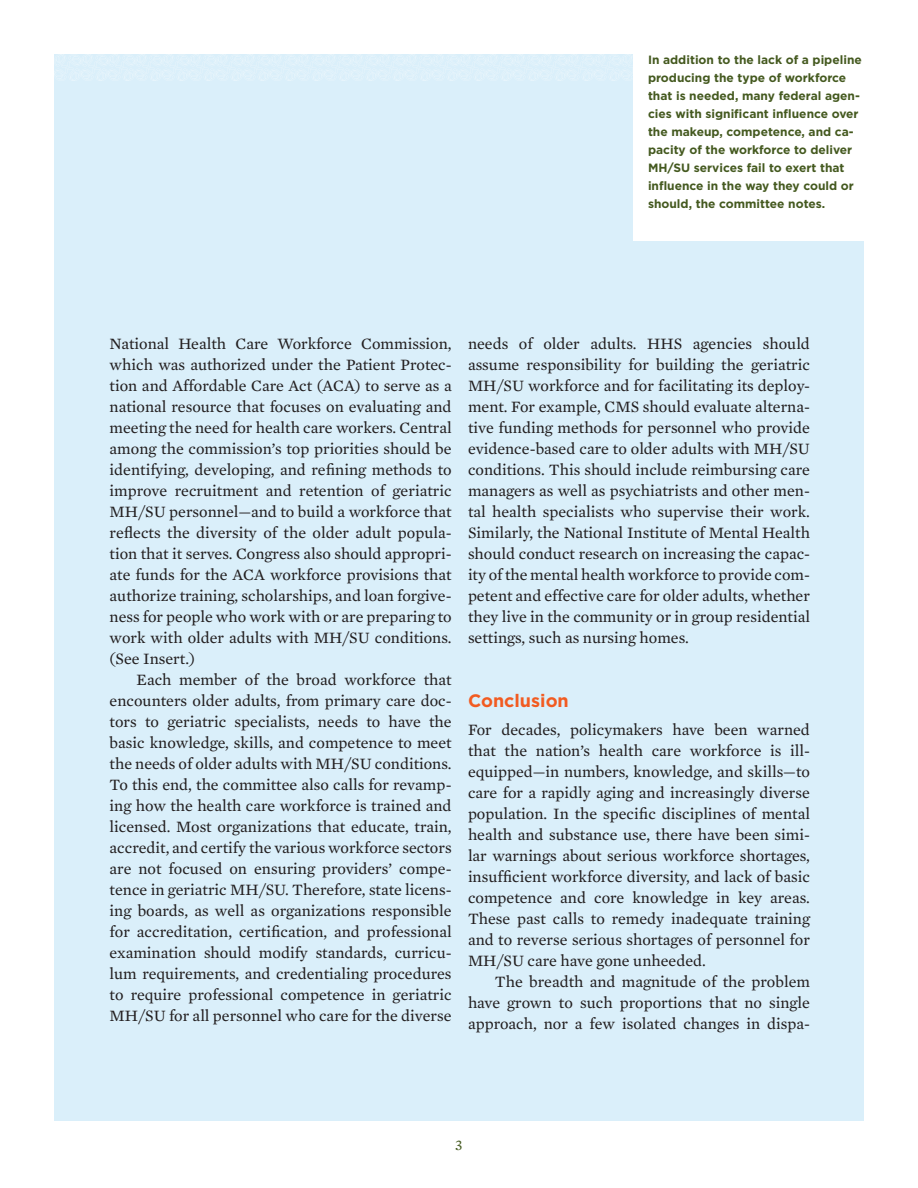
<style>
.page{position:relative;width:918px;height:1188px;background:#fff}
.page>*{position:absolute;margin:0;border:0;box-sizing:border-box;transform-origin:0 0}
.Header_B{font:700 18px "Gotham";color:#f25b21}
.Body_Text{font:16.2px/21px "Mercury Text G2";color:#231f20;text-align:justify}
.t1{font:15px "Mercury Text G2";color:#44591f}
.Sidebar{font:700 12px/18px "Gotham";color:#44591f}
</style>
<div class="page">
<div style="left:54px;top:54px;width:810px;height:1066px;background:#daeffa"></div>
<div style="left:39px;top:54px;width:825px;height:27px;background:#def1fa"></div>
<div style="left:633px;top:36px;width:251px;height:205px;background:#fff"></div>
<p class="Sidebar" style="left:648px;top:51px;width:215px">In addition to the lack of a pipeline producing the type of workforce that is needed, many federal agen&shy;cies with significant influence over the makeup, competence, and ca&shy;pacity of the workforce to deliver MH/SU services fail to exert that influence in the way they could or should, the committee notes.</p>
<p class="Body_Text" style="left:110px;top:332px;width:344px">National Health Care Workforce Commission, which was authorized under the Patient Protec&shy;tion and Affordable Care Act (ACA) to serve as a national resource that focuses on evaluating and meeting the need for health care workers. Central among the commission’s top priorities should be identifying, developing, and refining methods to improve recruitment and retention of geriatric MH/SU personnel—and to build a workforce that reflects the diversity of the older adult popula&shy;tion that it serves. Congress also should appropri&shy;ate funds for the ACA workforce provisions that authorize training, scholarships, and loan forgive&shy;ness for people who work with or are preparing to work with older adults with MH/SU conditions. (See Insert.)</p>
<p class="Body_Text" style="left:110px;top:668px;width:344px;text-indent:27px">Each member of the broad workforce that encounters older adults, from primary care doc&shy;tors to geriatric specialists, needs to have the basic knowledge, skills, and competence to meet the needs of older adults with MH/SU conditions.<br>To this end, the committee also calls for revamp&shy;ing how the health care workforce is trained and licensed. Most organizations that educate, train, accredit, and certify the various workforce sectors are not focused on ensuring providers’ compe&shy;tence in geriatric MH/SU. Therefore, state licens&shy;ing boards, as well as organizations responsible for accreditation, certification, and professional examination should modify standards, curricu&shy;lum requirements, and credentialing procedures to require professional competence in geriatric MH/SU for all personnel who care for the diverse</p>
<p class="Body_Text" style="left:468px;top:332px;width:344px">needs of older adults. HHS agencies should assume responsibility for building the geriatric MH/SU workforce and for facilitating its deploy&shy;ment. For example, CMS should evaluate alterna&shy;tive funding methods for personnel who provide evidence-based care to older adults with MH/SU conditions. This should include reimbursing care managers as well as psychiatrists and other men&shy;tal health specialists who supervise their work.<br>Similarly, the National Institute of Mental Health should conduct research on increasing the capac&shy;ity of the mental health workforce to provide com&shy;petent and effective care for older adults, whether they live in the community or in group residential settings, such as nursing homes.</p>
<p class="Header_B" style="left:468px;top:690px;width:102px">Conclusion</p>
<p class="Body_Text" style="left:468px;top:719px;width:344px">For decades, policymakers have been warned that the nation’s health care workforce is ill&shy;equipped—in numbers, knowledge, and skills—to care for a rapidly aging and increasingly diverse population. In the specific disciplines of mental health and substance use, there have been simi&shy;lar warnings about serious workforce shortages, insufficient workforce diversity, and lack of basic competence and core knowledge in key areas.<br>These past calls to remedy inadequate training and to reverse serious shortages of personnel for MH/SU care have gone unheeded.</p>
<p class="Body_Text" style="left:468px;top:971px;width:344px;text-indent:27px">The breadth and magnitude of the problem have grown to such proportions that no single approach, nor a few isolated changes in dispa-</p>
<p class="t1" style="left:455px;top:1136px;width:9px">3</p>
</div>
